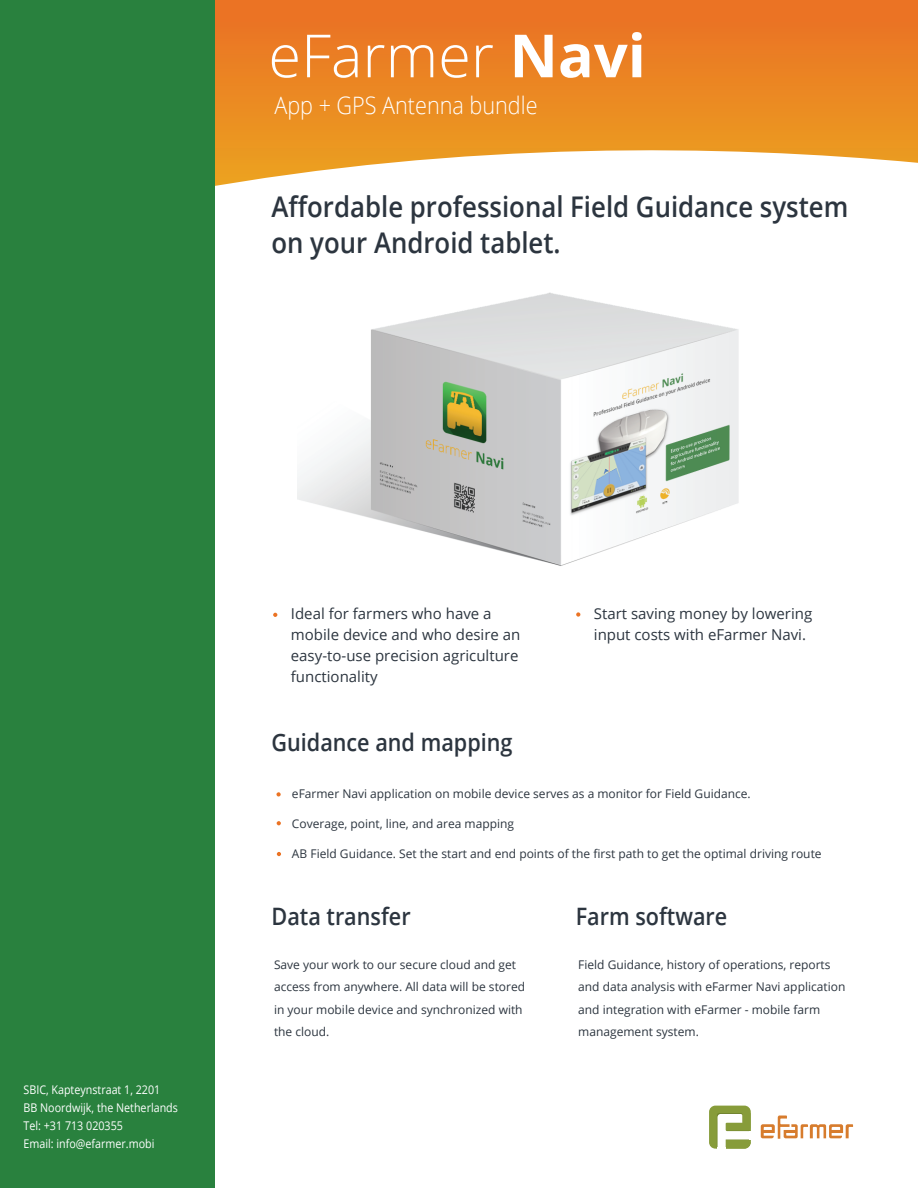
<style>
.page{position:relative;width:918px;height:1188px;background:#fff}
.page>*{position:absolute;margin:0;border:0;box-sizing:border-box;transform-origin:0 0}
.t1{font:300 59.55px "Open Sans";color:#fff}
.t2{font:600 28.5px/36px "Open Sans";color:#2c353f;scale:.9 1}
.t3{font:600 24px "Open Sans";color:#2c353f;scale:.9 1}
.t4{font:300 24px "Open Sans";color:#fff;scale:.9 1}
.t5{font:15px/21px "Open Sans";color:#2c353f}
.t6{font:12px/22.5px "Open Sans";color:#2c353f}
.t7{font:12px/18px "Open Sans";color:#fff;scale:.89 1}
.s1{font-weight:700}
</style>
<div class="page">
<svg style="left:215px;top:0;width:703px;height:186px;background:#ed9642"></svg>
<img style="left:297px;top:292px;width:442px;height:274px">
<div style="left:0;top:0;width:215px;height:1188px;background:#29813e"></div>
<svg style="left:273px;top:613px;width:4px;height:4px"></svg>
<svg style="left:576px;top:612px;width:4px;height:5px"></svg>
<svg style="left:761px;top:1115px;width:92px;height:24px"></svg>
<div style="left:709px;top:1106px;width:42px;height:43px;background:#879c3a;border-radius:6px"></div>
<img style="left:717px;top:1113px;width:34px;height:35px">
<svg style="left:718px;top:1114px;width:33px;height:35px"></svg>
<svg style="left:276px;top:792px;width:5px;height:5px"></svg>
<svg style="left:277px;top:821px;width:4px;height:4px"></svg>
<svg style="left:277px;top:852px;width:4px;height:4px"></svg>
<h1 class="t1" style="left:268px;top:15px;width:379px">eFarmer <span class="s1">Navi</span></h1>
<h3 class="t4" style="left:274px;top:89px;width:294px">App + GPS Antenna bundle</h3>
<h2 class="t2" style="left:272px;top:188px;width:643px">Affordable professional Field Guidance system on your Android tablet.</h2>
<p class="t7" style="left:24px;top:1080px;width:175px">SBIC, Kapteynstraat 1, 2201<br>BB Noordwijk, the Netherlands<br>Tel: +31 713 020355<br>Email: info@efarmer.mobi</p>
<p class="t5" style="left:291px;top:602px;width:231px">Ideal for farmers who have a mobile device and who desire an easy-to-use precision agriculture functionality</p>
<p class="t5" style="left:594px;top:603px;width:220px">Start saving money by lowering input costs with eFarmer Navi.</p>
<h3 class="t3" style="left:272px;top:726px;width:269px">Guidance and mapping</h3>
<p class="t6" style="left:292px;top:782px;width:460px">eFarmer Navi application on mobile device serves as a monitor for Field Guidance.</p>
<p class="t6" style="left:292px;top:812px;width:224px">Coverage, point, line, and area mapping</p>
<p class="t6" style="left:292px;top:842px;width:531px">AB Field Guidance. Set the start and end points of the first path to get the optimal driving route</p>
<h3 class="t3" style="left:272px;top:900px;width:156px">Data transfer</h3>
<p class="t6" style="left:274px;top:953px;width:253px">Save your work to our secure cloud and get access from anywhere. All data will be stored in your mobile device and synchronized with the cloud.</p>
<h3 class="t3" style="left:576px;top:900px;width:170px">Farm software</h3>
<p class="t6" style="left:578px;top:953px;width:269px">Field Guidance, history of operations, reports and data analysis with eFarmer Navi application and integration with eFarmer - mobile farm management system.</p>
</div>
